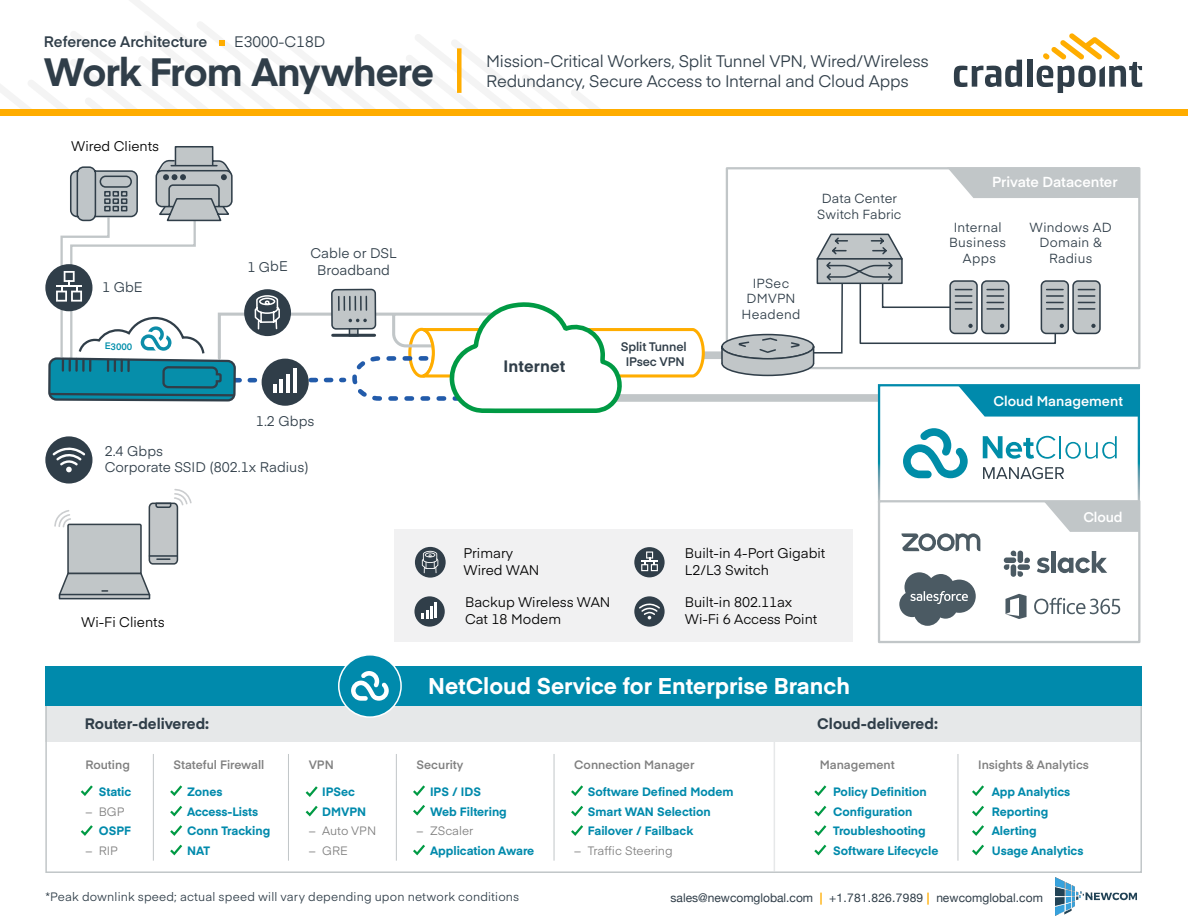
<style>
.page{position:relative;width:1188px;height:918px;background:#fff}
.page>*{position:absolute;margin:0;border:0;box-sizing:border-box;transform-origin:0 0}
.t1{font:700 39px "Eina 01";letter-spacing:-.025em;color:#303e49}
.t2{font:700 22.5px "Eina 01";color:#fff}
.t3{font:16.5px/19.8px "Eina 01";letter-spacing:-.015em;color:#303e49}
.t4{font:700 16.35px "Eina 01";letter-spacing:.01em;color:#303e49}
.t5{font:700 15px "Eina 01";letter-spacing:-.005em;color:#303e49}
.t6{font:600 15px "Eina 01";color:#303e49}
.t7{font:15px "Eina 01";color:#303e49}
.t8{font:600 14.25px "Eina 01";color:#fff}
.t9{font:13.8px/16.5px "Eina 01";color:#010101}
.t10{font:13.8px/16.5px "Eina 01";color:#303e49}
.t11{font:600 13.8px "Eina 01";color:#fff}
.t12{font:13.05px/15.6px "Eina 01";letter-spacing:.02em;color:#303e49;text-align:center}
.t13{font:600 12.3px/14.7px "Eina 01";letter-spacing:-.01em;color:#303e49;text-align:center}
.t14{font:700 12px/19.5px "Eina 01";color:#008aac}
.t15{font:600 12px "Eina 01";color:#808080}
.t16{font:12px "Eina 01";letter-spacing:.015em;color:#303e49}
.t17{font:12px "Helvetica Neue";letter-spacing:.01em;color:#303e49}
.t18{font:12px/19.5px "Eina 01";color:#808080}
.t19{font:600 9.3px "Eina 01";letter-spacing:-.01em;color:#008eaa}
.s1{font-weight:700;color:#ffad00}
</style>
<div class="page">
<div style="left:45px;top:702px;width:1097px;height:40px;background:#e6e8e9"></div>
<hr style="left:774px;top:701px;width:1px;height:170px;background:#e6e8e9">
<div style="left:0;top:109px;width:1188px;height:7px;background:#ffad00"></div>
<svg style="left:0;top:0;width:600px;height:109px"></svg>
<svg style="left:954px;top:60px;width:68px;height:27px"></svg>
<div style="left:1027px;top:60px;width:5px;height:27px;background:#303e49"></div>
<svg style="left:1037px;top:33px;width:105px;height:60px"></svg>
<div style="left:45px;top:666px;width:1097px;height:40px;background:#008aac"></div>
<div style="left:339px;top:655px;width:62px;height:62px;background:#008aac;border-radius:50%"></div>
<div style="left:338px;top:654px;width:64px;height:64px;border:2px solid #fff;border-radius:50%"></div>
<svg style="left:351px;top:671px;width:38px;height:30px"></svg>
<div style="left:457px;top:48px;width:5px;height:45px;background:#ffad00"></div>
<div style="left:564px;top:394px;width:314px;height:8px;background:#c1c6c8"></div>
<div style="left:395px;top:530px;width:458px;height:112px;background:#f1f1f2"></div>
<div style="left:634px;top:596px;width:31px;height:31px;background:#303e49;border-radius:50%"></div>
<div style="left:414px;top:596px;width:31px;height:31px;background:#303e49;border-radius:50%"></div>
<div style="left:878px;top:384px;width:262px;height:120px;border:2px solid #fff"></div>
<div style="left:878px;top:500px;width:262px;height:143px;border:2px solid #c1c6c8"></div>
<svg style="left:899px;top:572px;width:77px;height:54px"></svg>
<svg style="left:1034px;top:598px;width:86px;height:16px"></svg>
<svg style="left:1005px;top:594px;width:22px;height:25px"></svg>
<svg style="left:902px;top:533px;width:78px;height:19px"></svg>
<svg style="left:1037px;top:558px;width:13px;height:15px"></svg>
<div style="left:1051px;top:551px;width:5px;height:22px;background:#4b5a63"></div>
<svg style="left:1058px;top:551px;width:49px;height:22px"></svg>
<svg style="left:1004px;top:564px;width:5px;height:6px"></svg>
<div style="left:1011px;top:564px;width:5px;height:13px;background:#4b5a63;border-radius:3px"></div>
<svg style="left:1011px;top:551px;width:5px;height:5px"></svg>
<div style="left:1004px;top:558px;width:12px;height:5px;background:#4b5a63;border-radius:3px"></div>
<svg style="left:1024px;top:558px;width:6px;height:5px"></svg>
<div style="left:1018px;top:551px;width:5px;height:12px;background:#4b5a63;border-radius:3px"></div>
<svg style="left:1018px;top:571px;width:5px;height:6px"></svg>
<div style="left:1018px;top:564px;width:12px;height:6px;background:#4b5a63;border-radius:3px"></div>
<svg style="left:1044px;top:501px;width:95px;height:31px;background:#c9cdcf"></svg>
<svg style="left:958px;top:386px;width:181px;height:31px;background:#1694b3"></svg>
<svg style="left:903px;top:428px;width:65px;height:50px"></svg>
<svg style="left:983px;top:436px;width:72px;height:23px"></svg>
<hr style="left:1059px;top:436px;width:2px;height:22px;background:#008da8">
<svg style="left:1065px;top:436px;width:52px;height:23px"></svg>
<svg style="left:983px;top:467px;width:81px;height:12px"></svg>
<div style="left:681px;top:351px;width:45px;height:8px;background:#c1c6c8"></div>
<div style="left:1041px;top:281px;width:27px;height:52px;background:#c1c6c8;border-radius:5px"></div>
<div style="left:1041px;top:280px;width:28px;height:54px;border:2px solid #303e49;border-radius:5px"></div>
<div style="left:1073px;top:281px;width:27px;height:52px;background:#c1c6c8;border-radius:5px"></div>
<div style="left:1072px;top:280px;width:29px;height:54px;border:2px solid #303e49;border-radius:5px"></div>
<svg style="left:1091px;top:324px;width:5px;height:4px"></svg>
<svg style="left:1078px;top:289px;width:17px;height:21px"></svg>
<svg style="left:947px;top:167px;width:192px;height:31px;background:#c5c9cb"></svg>
<svg style="left:720px;top:233px;width:344px;height:144px"></svg>
<svg style="left:47px;top:146px;width:659px;height:473px"></svg>
<svg style="left:153px;top:754px;width:1px;height:27px"></svg>
<svg style="left:288px;top:754px;width:1px;height:27px"></svg>
<svg style="left:396px;top:754px;width:1px;height:27px"></svg>
<svg style="left:554px;top:754px;width:1px;height:27px"></svg>
<hr style="left:153px;top:781px;width:1px;height:80px;background:#c1c6c8">
<hr style="left:288px;top:781px;width:1px;height:80px;background:#c1c6c8">
<hr style="left:396px;top:781px;width:1px;height:80px;background:#c1c6c8">
<hr style="left:554px;top:781px;width:1px;height:80px;background:#c1c6c8">
<svg style="left:80px;top:785px;width:13px;height:11px"></svg>
<svg style="left:80px;top:825px;width:13px;height:11px"></svg>
<svg style="left:170px;top:785px;width:13px;height:71px"></svg>
<svg style="left:305px;top:786px;width:13px;height:31px"></svg>
<svg style="left:958px;top:754px;width:1px;height:27px"></svg>
<hr style="left:958px;top:781px;width:1px;height:80px;background:#c1c6c8">
<svg style="left:814px;top:785px;width:13px;height:71px"></svg>
<svg style="left:972px;top:785px;width:12px;height:71px"></svg>
<svg style="left:413px;top:785px;width:12px;height:31px"></svg>
<svg style="left:413px;top:844px;width:12px;height:12px"></svg>
<svg style="left:571px;top:785px;width:12px;height:51px"></svg>
<img style="left:1056px;top:877px;width:81px;height:39px">
<p class="t6" style="left:44px;top:31px;width:165px">Reference Architecture</p>
<p class="t7" style="left:234px;top:31px;width:93px">E3000-C18D</p>
<h1 class="t1" style="left:44px;top:44px;width:392px">Work From Anywhere</h1>
<p class="t9" style="left:71px;top:137px;width:89px">Wired Clients</p>
<p class="t10" style="left:102px;top:277px;width:42px">1 GbE</p>
<p class="t19" style="left:105px;top:339px;width:29px">E3000</p>
<p class="t10" style="left:311px;top:244px;width:88px">Cable or DSL</p>
<p class="t10" style="left:247px;top:258px;width:42px;rotate:-1deg">1 GbE</p>
<p class="t10" style="left:317px;top:260px;width:74px">Broadband</p>
<p class="t10" style="left:256px;top:412px;width:60px">1.2 Gbps</p>
<p class="t10" style="left:105px;top:442px;width:206px">2.4 Gbps<br>Corporate SSID (802.1x Radius)</p>
<p class="t9" style="left:81px;top:612px;width:85px">Wi-Fi Clients</p>
<h3 class="t3" style="left:486px;top:50px;width:444px">Mission-Critical Workers, Split Tunnel VPN, Wired/Wireless<br>Redundancy, Secure Access to Internal and Cloud Apps</h3>
<h3 class="t4" style="left:503px;top:354px;width:64px">Internet</h3>
<p class="t13" style="left:621px;top:339px;width:67px">Split Tunnel<br>IPsec VPN</p>
<p class="t12" style="left:817px;top:190px;width:86px">Data Center<br>Switch Fabric</p>
<p class="t12" style="left:742px;top:274px;width:60px">IPSec<br>DMVPN<br>Headend</p>
<p class="t8" style="left:992px;top:171px;width:127px">Private Datacenter</p>
<p class="t12" style="left:949px;top:218px;width:59px">Internal<br>Business<br>Apps</p>
<p class="t12" style="left:1030px;top:218px;width:84px">Windows AD<br>Domain &amp;<br>Radius</p>
<p class="t11" style="left:993px;top:391px;width:131px">Cloud Management</p>
<p class="t9" style="left:464px;top:544px;width:77px">Primary<br>Wired WAN</p>
<p class="t9" style="left:465px;top:593px;width:147px">Backup Wireless WAN<br>Cat 18 Modem</p>
<p class="t9" style="left:685px;top:544px;width:142px">Built-in 4-Port Gigabit<br>L2/L3 Switch</p>
<p class="t9" style="left:685px;top:593px;width:134px">Built-in 802.11ax<br>Wi-Fi 6 Access Point</p>
<p class="t11" style="left:1083px;top:507px;width:41px">Cloud</p>
<h2 class="t2" style="left:428px;top:670px;width:423px">NetCloud Service for Enterprise Branch</h2>
<p class="t5" style="left:85px;top:713px;width:126px">Router-delivered:</p>
<p class="t5" style="left:817px;top:713px;width:122px">Cloud-delivered:</p>
<p class="t15" style="left:85px;top:756px;width:46px">Routing</p>
<p class="t15" style="left:174px;top:756px;width:92px">Stateful Firewall</p>
<p class="t15" style="left:309px;top:756px;width:27px">VPN</p>
<p class="t15" style="left:417px;top:756px;width:48px">Security</p>
<p class="t15" style="left:574px;top:756px;width:122px">Connection Manager</p>
<p class="t14" style="left:99px;top:781px;width:34px">Static</p>
<p class="t18" style="left:85px;top:801px;width:41px">− BGP</p>
<p class="t14" style="left:99px;top:820px;width:34px">OSPF</p>
<p class="t18" style="left:85px;top:840px;width:34px">− RIP</p>
<p class="t14" style="left:588px;top:781px;width:147px">Software Defined Modem<br>Smart WAN Selection<br>Failover / Failback</p>
<p class="t18" style="left:574px;top:840px;width:100px">− Traffic Steering</p>
<p class="t14" style="left:187px;top:781px;width:85px">Zones<br>Access-Lists<br>Conn Tracking<br>NAT</p>
<p class="t14" style="left:322px;top:781px;width:46px">IPSec<br>DMVPN</p>
<p class="t14" style="left:430px;top:781px;width:78px">IPS / IDS<br>Web Filtering</p>
<p class="t18" style="left:417px;top:820px;width:58px">− ZScaler</p>
<p class="t14" style="left:430px;top:840px;width:106px">Application Aware</p>
<p class="t18" style="left:309px;top:820px;width:69px">− Auto VPN − GRE</p>
<p class="t15" style="left:820px;top:756px;width:77px">Management</p>
<p class="t15" style="left:978px;top:756px;width:112px">Insights &amp; Analytics</p>
<p class="t14" style="left:833px;top:781px;width:107px">Policy Definition<br>Configuration<br>Troubleshooting<br>Software Lifecycle</p>
<p class="t14" style="left:992px;top:781px;width:93px">App Analytics<br>Reporting<br>Alerting<br>Usage Analytics</p>
<p class="t16" style="left:45px;top:888px;width:475px">*Peak downlink speed; actual speed will vary depending upon network conditions</p>
<p class="t17" style="left:671px;top:889px;width:374px">sales@newcomglobal.com <span class="s1">|</span> +1.781.826.7989 <span class="s1">|</span> newcomglobal.com</p>
</div>
